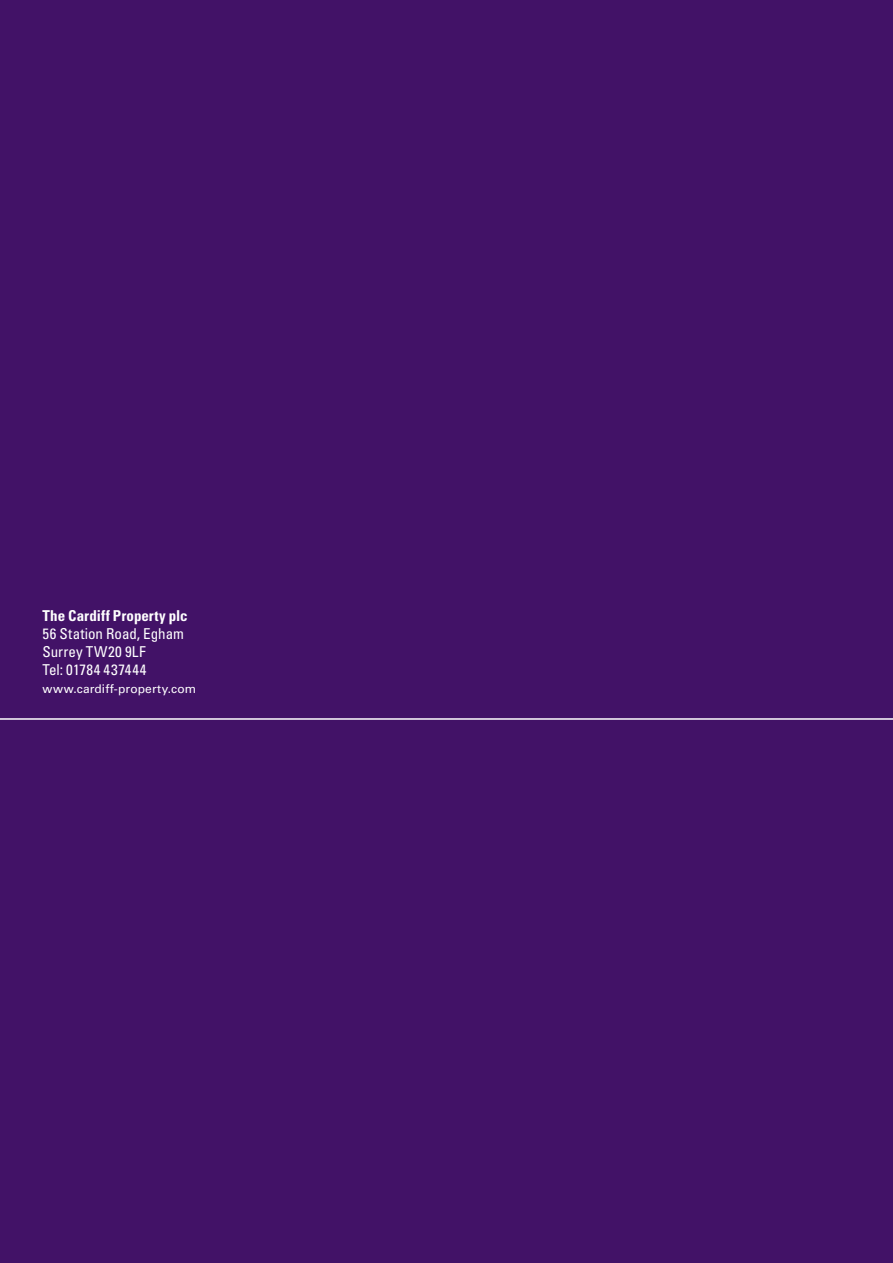
<style>
.page{position:relative;width:893px;height:1263px;background:#421267}
.page>*{position:absolute;margin:0;border:0;box-sizing:border-box;transform-origin:0 0}
.t1{font:condensed 15px/18px "Univers LT Std";letter-spacing:.01em;color:#fff}
.t2{font:700 condensed 15px "Univers LT Std";letter-spacing:.005em;color:#fff}
.t3{font:12px "Univers LT Std";letter-spacing:.01em;color:#fff}
</style>
<div class="page">
<hr style="left:0;top:718px;width:893px;height:2px;background:#fff">
<p class="t2" style="left:43px;top:606px;width:147px">The Cardiff Property plc</p>
<p class="t1" style="left:43px;top:624px;width:143px">56 Station Road, Egham<br>Surrey TW20 9LF<br>Tel: 01784 437444</p>
<p class="t3" style="left:43px;top:681px;width:155px">www.cardiff-property.com</p>
</div>
